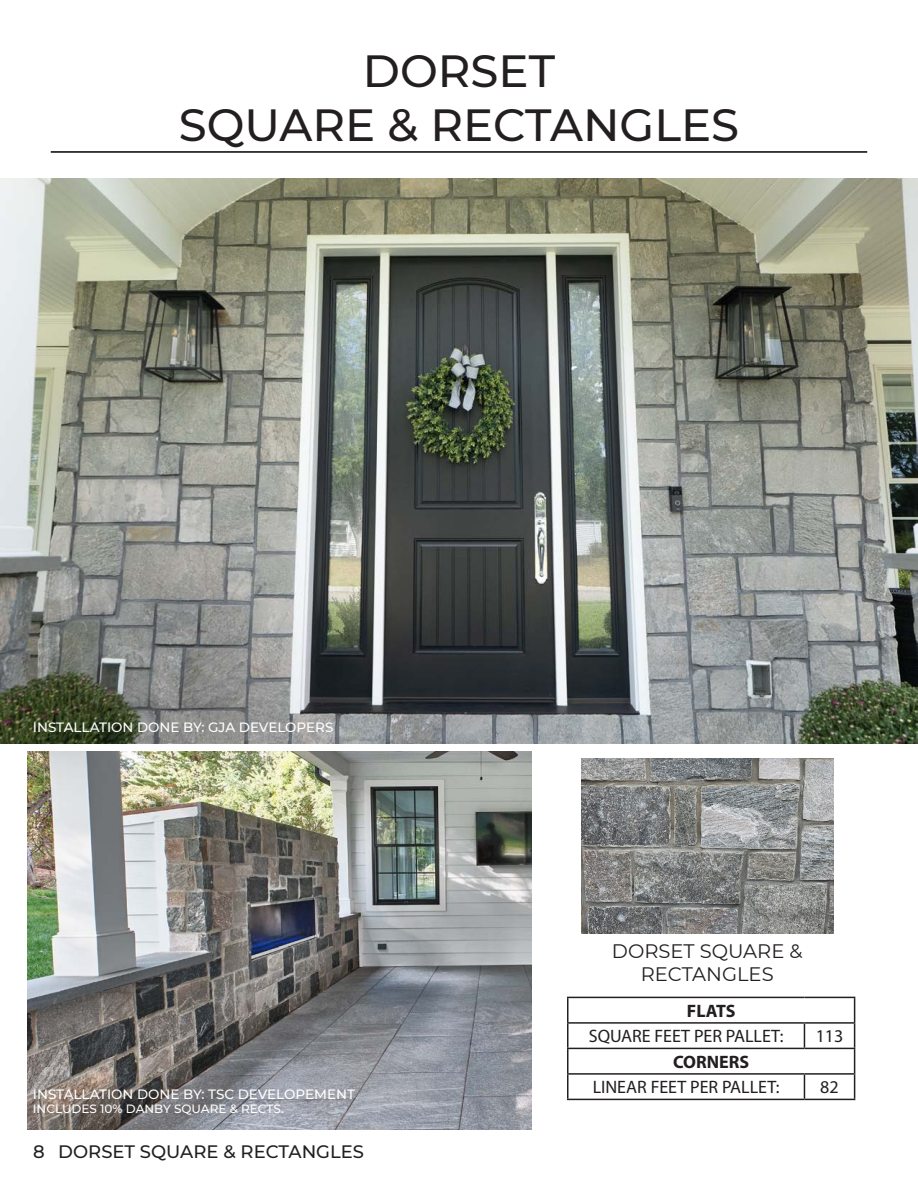
<style>
.page{position:relative;width:918px;height:1188px;background:#fff}
.page>*{position:absolute;margin:0;border:0;box-sizing:border-box;transform-origin:0 0}
.t1{font:500 45px/54px "Montserrat";color:#231f20;text-align:center}
.t2{font:19.5px/23.4px "Montserrat";color:#231f20;text-align:center}
.t3{font:18px "Myriad Pro";color:#231f20}
.t4{font:500 18px "Montserrat";color:#231f20}
.t5{font:700 18px "Myriad Pro";color:#231f20}
.t6{font:500 13.5px "Montserrat";color:#fff}
.t7{font:500 12px "Montserrat";color:#fff}
</style>
<div class="page">
<img style="left:27px;top:752px;width:504px;height:378px">
<img style="left:0;top:179px;width:918px;height:564px">
<hr style="left:51px;top:151px;width:816px;height:2px;background:#000">
<img style="left:581px;top:759px;width:252px;height:174px">
<hr style="left:567px;top:997px;width:237px;height:1px;background:#231f20">
<hr style="left:804px;top:997px;width:51px;height:1px;background:#231f20">
<hr style="left:567px;top:1022px;width:237px;height:2px;background:#231f20">
<hr style="left:804px;top:1022px;width:51px;height:2px;background:#231f20">
<svg style="left:804px;top:1024px;width:1px;height:24px"></svg>
<hr style="left:567px;top:1048px;width:237px;height:1px;background:#231f20">
<hr style="left:804px;top:1048px;width:51px;height:1px;background:#231f20">
<hr style="left:567px;top:1073px;width:237px;height:2px;background:#231f20">
<svg style="left:567px;top:998px;width:1px;height:101px"></svg>
<hr style="left:804px;top:1073px;width:51px;height:2px;background:#231f20">
<svg style="left:804px;top:1075px;width:1px;height:24px"></svg>
<svg style="left:854px;top:998px;width:1px;height:101px"></svg>
<hr style="left:567px;top:1099px;width:237px;height:1px;background:#231f20">
<hr style="left:804px;top:1099px;width:51px;height:1px;background:#231f20">
<p class="t1" style="left:179px;top:42px;width:562px">DORSET<br>SQUARE &amp; RECTANGLES</p>
<p class="t6" style="left:33px;top:718px;width:302px">INSTALLATION DONE BY: GJA DEVELOPERS</p>
<p class="t6" style="left:33px;top:1084px;width:324px">INSTALLATION DONE BY: TSC DEVELOPEMENT</p>
<p class="t7" style="left:33px;top:1100px;width:252px">INCLUDES 10% DANBY SQUARE &amp; RECTS.</p>
<h3 class="t4" style="left:33px;top:1139px;width:13px">8</h3>
<p class="t4" style="left:58px;top:1139px;width:307px">DORSET SQUARE &amp; RECTANGLES</p>
<p class="t2" style="left:612px;top:939px;width:192px">DORSET SQUARE &amp;<br>RECTANGLES</p>
<p class="t5" style="left:687px;top:999px;width:50px">FLATS</p>
<p class="t3" style="left:589px;top:1025px;width:196px">SQUARE FEET PER PALLET:</p>
<p class="t3" style="left:816px;top:1025px;width:29px">113</p>
<p class="t5" style="left:673px;top:1050px;width:78px">CORNERS</p>
<p class="t3" style="left:593px;top:1076px;width:188px">LINEAR FEET PER PALLET:</p>
<p class="t3" style="left:820px;top:1076px;width:20px">82</p>
</div>
